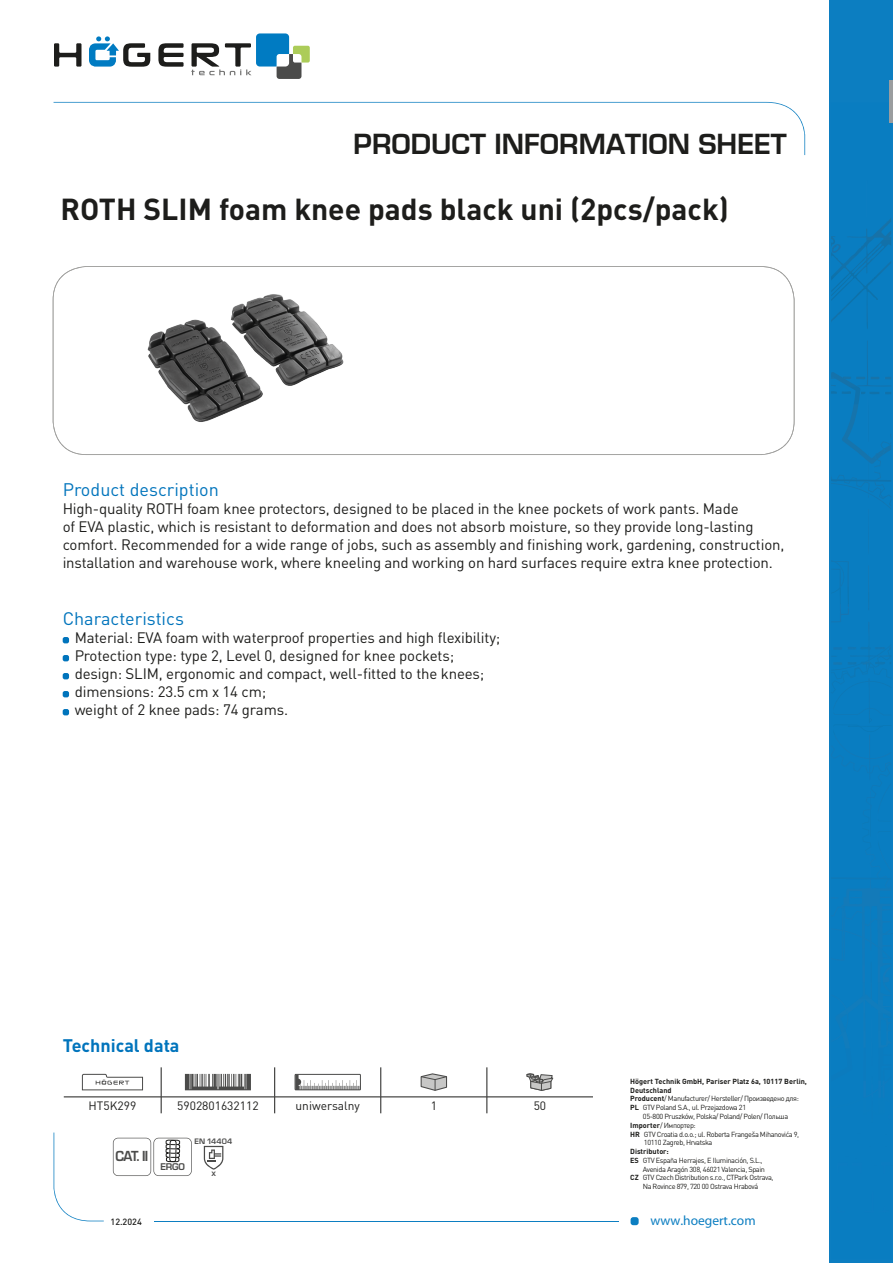
<style>
.page{position:relative;width:893px;height:1263px;background:#fff}
.page>*{position:absolute;margin:0;border:0;box-sizing:border-box;transform-origin:0 0}
.t1{font:700 30px "DIN Pro";color:#1d1d1b}
.t2{font:700 27px "Euromode";color:#1d1d1b}
.t3{font:18px "DIN Pro";color:#0074bc}
.t4{font:700 18px "DIN Pro";color:#0074bc}
.t5{font:15px/18px "DIN Pro";letter-spacing:-.01em;color:#1d1d1b}
.t6{font:13.5px "Myriad Pro";color:#0c7ec1}
.t7{font:700 13.5px "Euromode";color:#4b4b4a;scale:.93 1}
.t8{font:12px "DIN Pro";color:#1d1d1b}
.t9{font:500 9px "DIN Pro";color:#1d1d1b}
.t10{font:700 9px "Euromode";color:#4b4b4a}
.t11{font:7.35px "DIN Pro";letter-spacing:-.05em;color:#1d1d1b}
.t12{font:700 7.35px "DIN Pro";color:#1d1d1b}
.t13{font:700 7.35px "Euromode";letter-spacing:.02em;color:#4b4b4a}
.t14{font:700 6.15px "DIN Pro";color:#4b4b4a;scale:1.22 1}
.s1{font-weight:700}
</style>
<div class="page">
<div style="left:631px;top:1217px;width:8px;height:8px;background:#0c7ec1;border-radius:3px"></div>
<svg style="left:54px;top:102px;width:751px;height:53px"></svg>
<svg style="left:54px;top:1132px;width:50px;height:89px"></svg>
<hr style="left:154px;top:1220px;width:465px;height:1px;background:#0c7ec1">
<div style="left:830px;top:0;width:63px;height:1263px;background:#0c7ec1"></div>
<img style="left:831px;top:273px;width:50px;height:56px">
<img style="left:867px;top:222px;width:24px;height:43px">
<img style="left:831px;top:222px;width:56px;height:42px">
<svg style="left:831px;top:341px;width:60px;height:422px"></svg>
<img style="left:848px;top:647px;width:43px;height:3px">
<hr style="left:890px;top:80px;width:3px;height:43px;background:#9a9d9f">
<svg style="left:53px;top:266px;width:741px;height:189px"></svg>
<svg style="left:54px;top:43px;width:27px;height:24px"></svg>
<svg style="left:158px;top:43px;width:26px;height:24px"></svg>
<svg style="left:89px;top:36px;width:61px;height:31px"></svg>
<svg style="left:191px;top:33px;width:119px;height:46px"></svg>
<img style="left:129px;top:281px;width:231px;height:154px">
<svg style="left:113px;top:1138px;width:79px;height:38px"></svg>
<svg style="left:204px;top:1146px;width:19px;height:24px"></svg>
<hr style="left:161px;top:1067px;width:1px;height:30px;background:#1d1d1b">
<hr style="left:274px;top:1067px;width:1px;height:30px;background:#1d1d1b">
<hr style="left:381px;top:1067px;width:1px;height:30px;background:#1d1d1b">
<hr style="left:487px;top:1067px;width:1px;height:30px;background:#1d1d1b">
<svg style="left:161px;top:1097px;width:1px;height:16px"></svg>
<svg style="left:274px;top:1097px;width:1px;height:16px"></svg>
<svg style="left:381px;top:1097px;width:1px;height:16px"></svg>
<svg style="left:487px;top:1097px;width:1px;height:16px"></svg>
<hr style="left:64px;top:1096px;width:97px;height:1px;background:#1d1d1b">
<hr style="left:161px;top:1096px;width:114px;height:1px;background:#1d1d1b">
<hr style="left:275px;top:1096px;width:106px;height:1px;background:#1d1d1b">
<hr style="left:381px;top:1096px;width:106px;height:1px;background:#1d1d1b">
<hr style="left:487px;top:1096px;width:106px;height:1px;background:#1d1d1b">
<svg style="left:82px;top:1074px;width:61px;height:16px"></svg>
<svg style="left:185px;top:1074px;width:66px;height:16px"></svg>
<svg style="left:297px;top:1076px;width:62px;height:12px"></svg>
<div style="left:295px;top:1074px;width:66px;height:16px;border:1px solid #4b4b4a"></div>
<svg style="left:421px;top:1073px;width:26px;height:18px"></svg>
<svg style="left:527px;top:1073px;width:26px;height:18px"></svg>
<svg style="left:63px;top:637px;width:6px;height:6px"></svg>
<svg style="left:63px;top:655px;width:6px;height:6px"></svg>
<svg style="left:63px;top:673px;width:6px;height:6px"></svg>
<svg style="left:63px;top:691px;width:6px;height:6px"></svg>
<svg style="left:63px;top:709px;width:6px;height:6px"></svg>
<h2 class="t2" style="left:353px;top:128px;width:435px">PRODUCT INFORMATION SHEET</h2>
<h1 class="t1" style="left:61px;top:189px;width:670px">ROTH SLIM foam knee pads black uni (2pcs/pack)</h1>
<p class="t3" style="left:63px;top:477px;width:158px">Product description</p>
<p class="t5" style="left:63px;top:499px;width:723px">High-quality ROTH foam knee protectors, designed to be placed in the knee pockets of work pants. Made<br>of EVA plastic, which is resistant to deformation and does not absorb moisture, so they provide long-lasting comfort. Recommended for a wide range of jobs, such as assembly and finishing work, gardening, construction, installation and warehouse work, where kneeling and working on hard surfaces require extra knee protection.</p>
<p class="t3" style="left:63px;top:607px;width:123px">Characteristics</p>
<p class="t5" style="left:75px;top:628px;width:427px">Material: EVA foam with waterproof properties and high flexibility; Protection type: type 2, Level 0, designed for knee pockets; design: SLIM, ergonomic and compact, well-fitted to the knees; dimensions: 23.5 cm x 14 cm;<br>weight of 2 knee pads: 74 grams.</p>
<p class="t4" style="left:63px;top:1033px;width:118px">Technical data</p>
<p class="t8" style="left:89px;top:1097px;width:49px">HT5K299</p>
<p class="t8" style="left:177px;top:1097px;width:83px">5902801632112</p>
<p class="t8" style="left:296px;top:1097px;width:66px">uniwersalny</p>
<p class="t8" style="left:431px;top:1097px;width:8px">1</p>
<p class="t8" style="left:534px;top:1097px;width:14px">50</p>
<p class="t7" style="left:115px;top:1148px;width:37px">CAT. II</p>
<p class="t10" style="left:160px;top:1161px;width:26px">ERGO</p>
<p class="t13" style="left:194px;top:1137px;width:39px">EN 14404</p>
<p class="t14" style="left:211px;top:1169px;width:5px">X</p>
<p class="t9" style="left:111px;top:1216px;width:33px">12.2024</p>
<p class="t12" style="left:630px;top:1076px;width:178px">Högert Technik GmbH, Pariser Platz 6a, 10117 Berlin,</p>
<p class="t12" style="left:630px;top:1085px;width:43px">Deutschland</p>
<p class="t11" style="left:630px;top:1094px;width:170px"><span class="s1">Producent</span>/ Manufacturer/ Hersteller/ Произведено для:</p>
<p class="t11" style="left:630px;top:1102px;width:117px"><span class="s1">PL</span> GTV Poland S.A., ul. Przejazdowa 21</p>
<p class="t11" style="left:643px;top:1111px;width:147px">05-800 Pruszków, Polska/ Poland/ Polen/ Польша</p>
<p class="t11" style="left:630px;top:1120px;width:67px"><span class="s1">Importer</span>/ Импортер:</p>
<p class="t11" style="left:630px;top:1129px;width:171px"><span class="s1">HR</span> GTV Croatia d.o.o.; ul. Roberta Frangeša Mihanovića 9,</p>
<p class="t11" style="left:644px;top:1138px;width:70px">10110 Zagreb, Hrvatska</p>
<p class="t12" style="left:630px;top:1146px;width:40px">Distributor:</p>
<p class="t11" style="left:630px;top:1155px;width:134px"><span class="s1">ES</span> GTV España Herrajes, E Iluminación, S.L.,</p>
<p class="t11" style="left:643px;top:1164px;width:124px">Avenida Aragón 308, 46021 Valencia, Spain</p>
<p class="t11" style="left:630px;top:1173px;width:145px"><span class="s1">CZ</span> GTV Czech Distribution s.r.o., CTPark Ostrava,</p>
<p class="t11" style="left:643px;top:1181px;width:117px">Na Rovince 879, 720 00 Ostrava Hrabová</p>
<p class="t6" style="left:651px;top:1212px;width:107px">www.hoegert.com</p>
</div>
